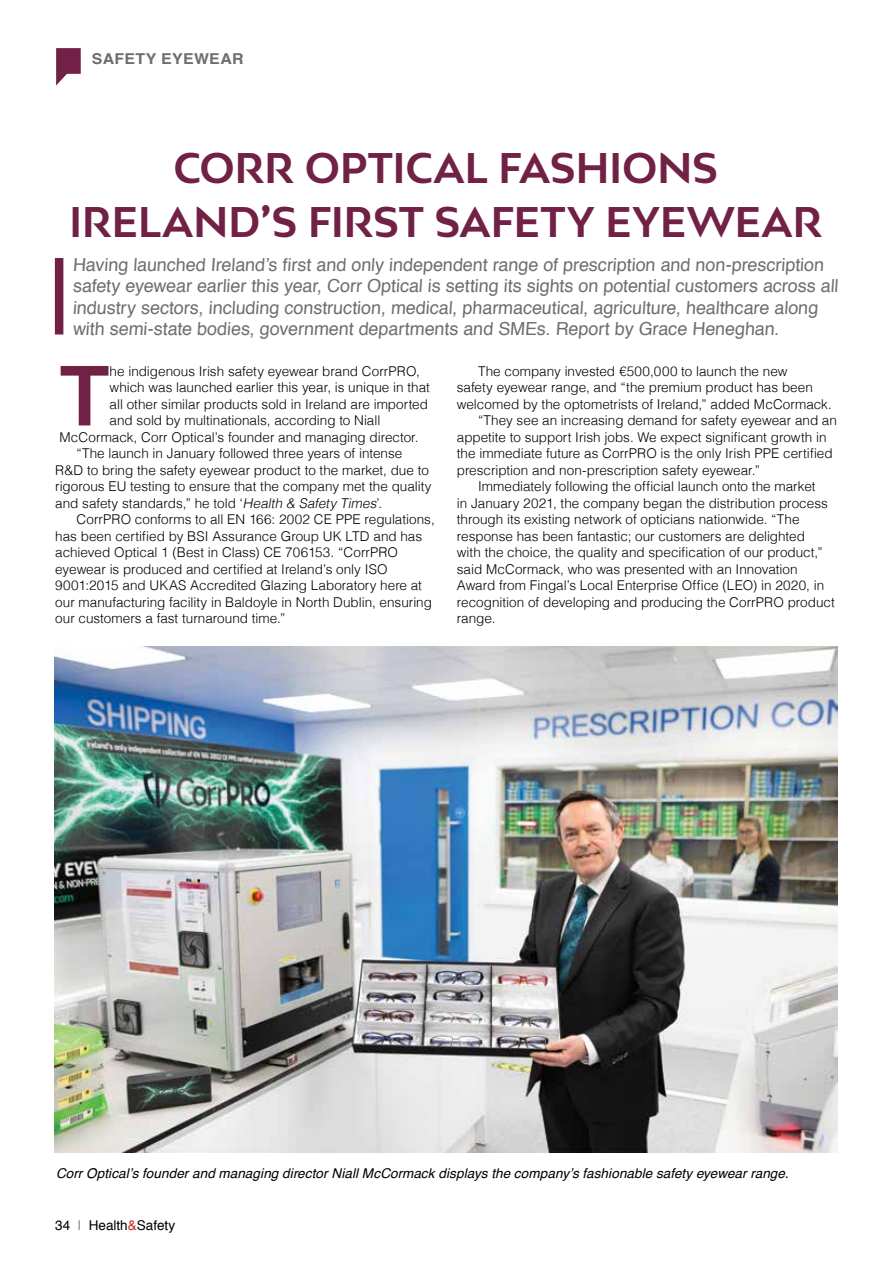
<style>
.page{position:relative;width:893px;height:1263px;background:#fff}
.page>*{position:absolute;margin:0;border:0;box-sizing:border-box;transform-origin:0 0}
.t1{font:700 80.4px "Bw Mitga";color:#712046}
.t2{font:700 40.5px/54px "Bw Mitga";letter-spacing:-.01em;color:#712046;text-align:center}
.t3{font:18px/21px "Helvetica";color:#6d6e71}
.t4{font:700 15px "Helvetica";letter-spacing:.015em;color:#6d6e71;scale:1.06 1}
.t5{font:300 13.5px "Helvetica";color:#000}
.t6{font:italic 13.5px "Helvetica";letter-spacing:.005em;color:#000}
.t7{font:13.5px "Helvetica";color:#000}
.s1{font-style:italic}
.s2{color:#808285}
.s3{color:#d2232a}
</style>
<div class="page">
<svg style="left:56px;top:48px;width:25px;height:37px"></svg>
<div style="left:55px;top:258px;width:8px;height:76px;background:#712046"></div>
<img style="left:55px;top:646px;width:782px;height:506px">
<p class="t4" style="left:92px;top:47px;width:145px">SAFETY EYEWEAR</p>
<h2 class="t2" style="left:69px;top:140px;width:755px">CORR OPTICAL FASHIONS<br>IRELAND’S FIRST SAFETY EYEWEAR</h2>
<p class="t3" style="left:73px;top:255px;width:769px">Having launched Ireland’s first and only independent range of prescription and non-prescription safety eyewear earlier this year, Corr Optical is setting its sights on potential customers across all industry sectors, including construction, medical, pharmaceutical, agriculture, healthcare along with semi-state bodies, government departments and SMEs. Report by Grace Heneghan.</p>
<h1 class="t1" style="left:60px;top:342px;width:52px">T</h1>
<p class="t5" style="left:110px;top:360px;width:312px">he indigenous Irish safety eyewear brand CorrPRO,</p>
<p class="t5" style="left:110px;top:376px;width:322px">which was launched earlier this year, is unique in that</p>
<p class="t5" style="left:110px;top:393px;width:320px">all other similar products sold in Ireland are imported</p>
<p class="t5" style="left:110px;top:409px;width:272px">and sold by multinationals, according to Niall</p>
<p class="t5" style="left:60px;top:426px;width:361px">McCormack, Corr Optical’s founder and managing director.</p>
<p class="t5" style="left:77px;top:442px;width:327px">“The launch in January followed three years of intense</p>
<p class="t5" style="left:55px;top:459px;width:375px">R&amp;D to bring the safety eyewear product to the market, due to</p>
<p class="t5" style="left:55px;top:475px;width:378px">rigorous EU testing to ensure that the company met the quality</p>
<p class="t5" style="left:55px;top:492px;width:328px">and safety standards,” he told ‘<span class="s1">Health &amp; SafetyTimes</span>’.</p>
<p class="t5" style="left:77px;top:508px;width:360px">CorrPRO conforms to all EN 166: 2002 CE PPE regulations,</p>
<p class="t5" style="left:55px;top:525px;width:368px">has been certified by BSI Assurance Group UK LTD and has</p>
<p class="t5" style="left:55px;top:541px;width:344px">achieved Optical 1 (Best in Class) CE 706153. “CorrPRO</p>
<p class="t5" style="left:55px;top:558px;width:334px">eyewear is produced and certified at Ireland’s only ISO</p>
<p class="t5" style="left:55px;top:574px;width:368px">9001:2015 and UKAS Accredited Glazing Laboratory here at</p>
<p class="t5" style="left:55px;top:591px;width:378px">our manufacturing facility in Baldoyle in North Dublin, ensuring</p>
<p class="t5" style="left:55px;top:607px;width:232px">our customers a fast turnaround time.”</p>
<p class="t5" style="left:478px;top:360px;width:311px">The company invested €500,000 to launch the new</p>
<p class="t5" style="left:457px;top:376px;width:358px">safety eyewear range, and “the premium product has been</p>
<p class="t5" style="left:457px;top:393px;width:377px">welcomed by the optometrists of Ireland,” added McCormack.</p>
<p class="t5" style="left:478px;top:409px;width:360px">“They see an increasing demand for safety eyewear and an</p>
<p class="t5" style="left:457px;top:426px;width:371px">appetite to support Irish jobs. We expect significant growth in</p>
<p class="t5" style="left:457px;top:442px;width:377px">the immediate future as CorrPRO is the only Irish PPE certified</p>
<p class="t5" style="left:457px;top:459px;width:305px">prescription and non-prescription safety eyewear.”</p>
<p class="t5" style="left:478px;top:475px;width:339px">Immediately following the official launch onto the market</p>
<p class="t5" style="left:457px;top:492px;width:373px">in January 2021, the company began the distribution process</p>
<p class="t5" style="left:457px;top:508px;width:344px">through its existing network of opticians nationwide. “The</p>
<p class="t5" style="left:457px;top:525px;width:350px">response has been fantastic; our customers are delighted</p>
<p class="t5" style="left:457px;top:541px;width:367px">with the choice, the quality and specification of our product,”</p>
<p class="t5" style="left:457px;top:558px;width:342px">said McCormack, who was presented with an Innovation</p>
<p class="t5" style="left:457px;top:574px;width:369px">Award from Fingal’s Local Enterprise Office (LEO) in 2020, in</p>
<p class="t5" style="left:457px;top:591px;width:379px">recognition of developing and producing the CorrPRO product</p>
<p class="t5" style="left:457px;top:607px;width:40px">range.</p>
<p class="t6" style="left:56px;top:1162px;width:734px">Corr Optical’s founder and managing director Niall McCormack displays the company’s fashionable safety eyewear range.</p>
<p class="t7" style="left:55px;top:1214px;width:121px">34 <span class="s2">|</span> Health<span class="s3">&amp;</span>Safety</p>
</div>
